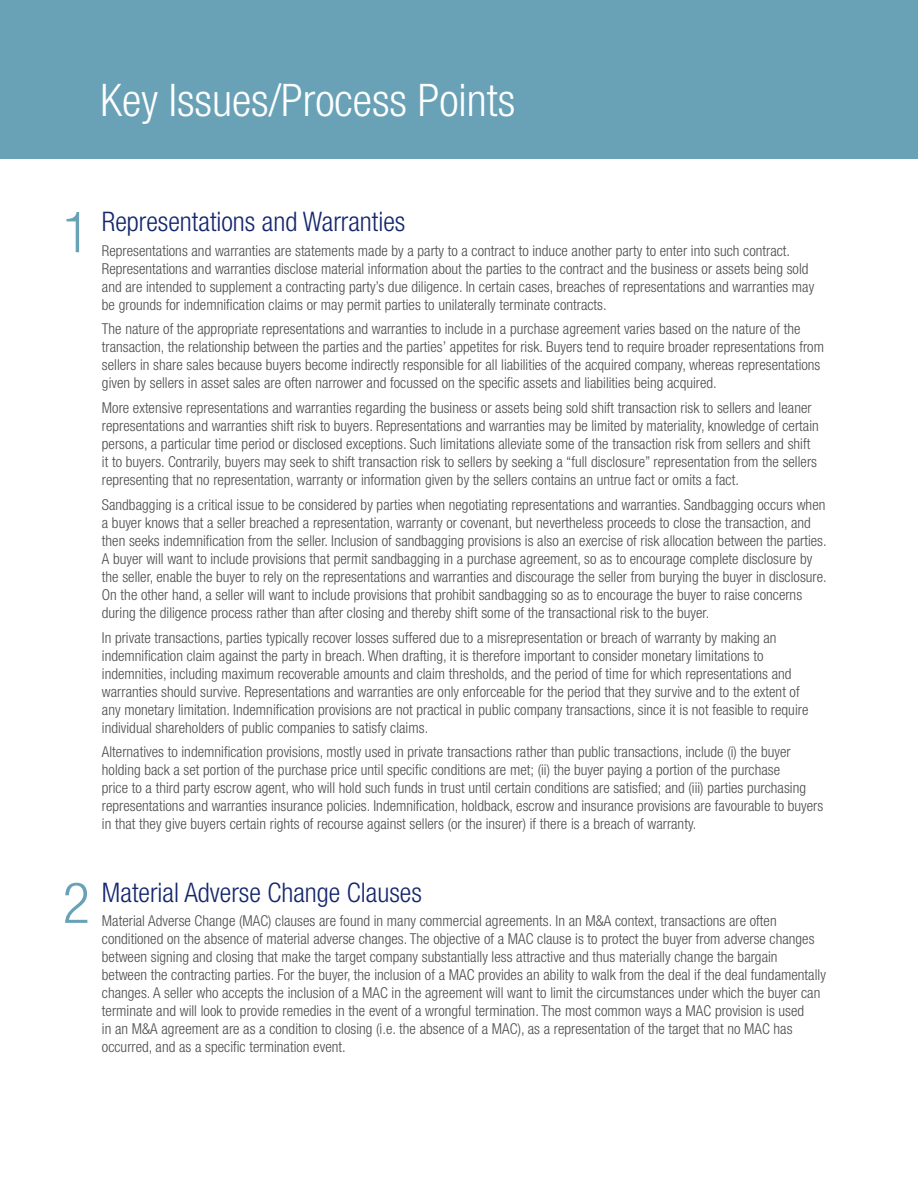
<style>
.page{position:relative;width:918px;height:1188px;background:#fff}
.page>*{position:absolute;margin:0;border:0;box-sizing:border-box;transform-origin:0 0}
.body{font:300 condensed 56.7px "Helvetica Neue LT Pro";color:#69a2b7}
.Head{font:300 condensed 45px "Helvetica Neue LT Pro";color:#fff}
.Sub_Head_-_TOC{font:300 condensed 27px "Helvetica Neue LT Pro";color:#15276c}
.body-2{font:300 condensed 15px/18px "Helvetica Neue LT Pro";letter-spacing:.005em;color:#4b4c4d}
</style>
<div class="page">
<div style="left:0;top:0;width:918px;height:159px;background:#69a2b7"></div>
<p class="Head" style="left:100px;top:75px;width:416px">Key Issues/Process Points</p>
<p class="body" style="left:63px;top:200px;width:29px">1</p>
<p class="Sub_Head_-_TOC" style="left:102px;top:206px;width:305px">Representations and Warranties</p>
<p class="body-2" style="left:102px;top:241px;width:714px">Representations and warranties are statements made by a party to a contract to induce another party to enter into such contract.<br>Representations and warranties disclose material information about the parties to the contract and the business or assets being sold and are intended to supplement a contracting party’s due diligence. In certain cases, breaches of representations and warranties may be grounds for indemnification claims or may permit parties to unilaterally terminate contracts.</p>
<p class="body-2" style="left:102px;top:320px;width:724px">The nature of the appropriate representations and warranties to include in a purchase agreement varies based on the nature of the transaction, the relationship between the parties and the parties’ appetites for risk. Buyers tend to require broader representations from sellers in share sales because buyers become indirectly responsible for all liabilities of the acquired company, whereas representations given by sellers in asset sales are often narrower and focussed on the specific assets and liabilities being acquired.</p>
<p class="body-2" style="left:102px;top:399px;width:718px">More extensive representations and warranties regarding the business or assets being sold shift transaction risk to sellers and leaner representations and warranties shift risk to buyers. Representations and warranties may be limited by materiality, knowledge of certain persons, a particular time period or disclosed exceptions. Such limitations alleviate some of the transaction risk from sellers and shift it to buyers. Contrarily, buyers may seek to shift transaction risk to sellers by seeking a “full disclosure” representation from the sellers representing that no representation, warranty or information given by the sellers contains an untrue fact or omits a fact.</p>
<p class="body-2" style="left:102px;top:496px;width:726px">Sandbagging is a critical issue to be considered by parties when negotiating representations and warranties. Sandbagging occurs when a buyer knows that a seller breached a representation, warranty or covenant, but nevertheless proceeds to close the transaction, and then seeks indemnification from the seller. Inclusion of sandbagging provisions is also an exercise of risk allocation between the parties.<br>A buyer will want to include provisions that permit sandbagging in a purchase agreement, so as to encourage complete disclosure by the seller, enable the buyer to rely on the representations and warranties and discourage the seller from burying the buyer in disclosure.<br>On the other hand, a seller will want to include provisions that prohibit sandbagging so as to encourage the buyer to raise concerns during the diligence process rather than after closing and thereby shift some of the transactional risk to the buyer.</p>
<p class="body-2" style="left:102px;top:628px;width:708px">In private transactions, parties typically recover losses suffered due to a misrepresentation or breach of warranty by making an indemnification claim against the party in breach. When drafting, it is therefore important to consider monetary limitations to indemnities, including maximum recoverable amounts and claim thresholds, and the period of time for which representations and warranties should survive. Representations and warranties are only enforceable for the period that they survive and to the extent of any monetary limitation. Indemnification provisions are not practical in public company transactions, since it is not feasible to require individual shareholders of public companies to satisfy claims.</p>
<p class="body-2" style="left:102px;top:743px;width:723px">Alternatives to indemnification provisions, mostly used in private transactions rather than public transactions, include (i) the buyer holding back a set portion of the purchase price until specific conditions are met; (ii) the buyer paying a portion of the purchase<br>price to a third party escrow agent, who will hold such funds in trust until certain conditions are satisfied; and (iii) parties purchasing representations and warranties insurance policies. Indemnification, holdback, escrow and insurance provisions are favourable to buyers in that they give buyers certain rights of recourse against sellers (or the insurer) if there is a breach of warranty.</p>
<p class="body" style="left:63px;top:870px;width:29px">2</p>
<p class="Sub_Head_-_TOC" style="left:102px;top:877px;width:321px">Material Adverse Change Clauses</p>
<p class="body-2" style="left:102px;top:912px;width:726px">Material Adverse Change (MAC) clauses are found in many commercial agreements. In an M&amp;A context, transactions are often conditioned on the absence of material adverse changes. The objective of a MAC clause is to protect the buyer from adverse changes between signing and closing that make the target company substantially less attractive and thus materially change the bargain between the contracting parties. For the buyer, the inclusion of a MAC provides an ability to walk from the deal if the deal fundamentally changes. A seller who accepts the inclusion of a MAC in the agreement will want to limit the circumstances under which the buyer can terminate and will look to provide remedies in the event of a wrongful termination. The most common ways a MAC provision is used<br>in an M&amp;A agreement are as a condition to closing (i.e. the absence of a MAC), as a representation of the target that no MAC has occurred, and as a specific termination event.</p>
</div>
